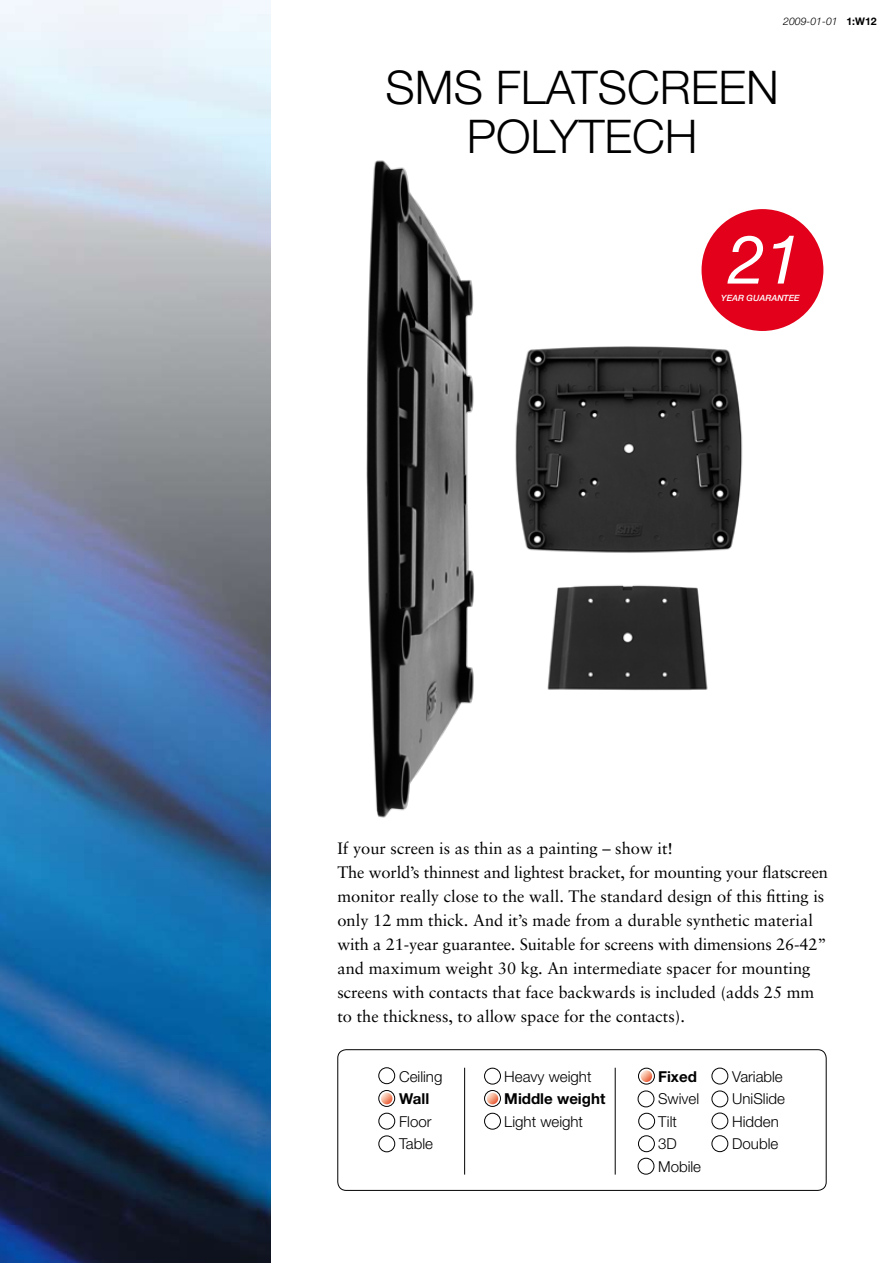
<style>
.page{position:relative;width:893px;height:1263px;background:#fff}
.page>*{position:absolute;margin:0;border:0;box-sizing:border-box;transform-origin:0 0}
.t1{font:italic 67.35px "Helvetica Neue";color:#fff}
.t2{font:300 46.5px/49.5px "Helvetica Neue";color:#000;text-align:center}
.t3{font:16.5px/24px "Sabon";color:#000}
.t4{font:300 15.15px/22.6px "Helvetica Neue";color:#000}
.t5{font:700 15.15px "Helvetica Neue";color:#000}
.t6{font:italic 300 10.5px "Helvetica Neue";color:#000}
.t7{font:italic 500 8.55px "Helvetica Neue";color:#fff}
.s1{font-weight:700;font-style:normal}
</style>
<div class="page">
<img style="left:0;top:0;width:270px;height:1263px">
<div style="left:701px;top:209px;width:122px;height:122px;background:#e2001a;border-radius:50%"></div>
<div style="left:337px;top:1049px;width:489px;height:142px;border:1px solid #000;border-radius:9px"></div>
<div style="left:378px;top:1113px;width:17px;height:16px;border:1px solid #000;border-radius:50%"></div>
<div style="left:378px;top:1135px;width:17px;height:17px;border:1px solid #000;border-radius:50%"></div>
<div style="left:638px;top:1090px;width:16px;height:17px;border:1px solid #000;border-radius:50%"></div>
<div style="left:638px;top:1158px;width:16px;height:16px;border:1px solid #000;border-radius:50%"></div>
<div style="left:711px;top:1068px;width:17px;height:16px;border:1px solid #000;border-radius:50%"></div>
<div style="left:711px;top:1090px;width:17px;height:17px;border:1px solid #000;border-radius:50%"></div>
<div style="left:711px;top:1113px;width:17px;height:16px;border:1px solid #000;border-radius:50%"></div>
<div style="left:711px;top:1135px;width:17px;height:17px;border:1px solid #000;border-radius:50%"></div>
<div style="left:484px;top:1113px;width:17px;height:16px;border:1px solid #000;border-radius:50%"></div>
<div style="left:484px;top:1068px;width:17px;height:16px;border:1px solid #000;border-radius:50%"></div>
<div style="left:638px;top:1135px;width:17px;height:17px;border:1px solid #000;border-radius:50%"></div>
<hr style="left:464px;top:1068px;width:1px;height:106px;background:#000">
<hr style="left:615px;top:1068px;width:1px;height:106px;background:#000">
<div style="left:378px;top:1067px;width:17px;height:17px;border:1px solid #000;border-radius:50%"></div>
<div style="left:484px;top:1090px;width:17px;height:17px;border:1px solid #000;border-radius:50%"></div>
<svg style="left:487px;top:1092px;width:11px;height:12px"></svg>
<div style="left:638px;top:1068px;width:17px;height:16px;border:1px solid #000;border-radius:50%"></div>
<svg style="left:641px;top:1070px;width:11px;height:12px"></svg>
<div style="left:638px;top:1113px;width:17px;height:16px;border:1px solid #000;border-radius:50%"></div>
<div style="left:378px;top:1090px;width:17px;height:17px;border:1px solid #000;border-radius:50%"></div>
<svg style="left:381px;top:1092px;width:11px;height:12px"></svg>
<img style="left:366px;top:160px;width:109px;height:658px">
<img style="left:515px;top:346px;width:228px;height:345px">
<p class="t6" style="left:783px;top:15px;width:95px">2009-01-01 <span class="s1">1:W12</span></p>
<h2 class="t2" style="left:386px;top:61px;width:395px">SMS FLATSCREEN<br>POLYTECH</h2>
<h1 class="t1" style="left:728px;top:219px;width:76px">21</h1>
<p class="t7" style="left:721px;top:293px;width:80px">YEAR GUARANTEE</p>
<p class="t3" style="left:337px;top:836px;width:492px">If your screen is as thin as a painting – show it!<br>The world’s thinnest and lightest bracket, for mounting your flatscreen monitor really close to the wall. The standard design of this fitting is only 12 mm thick. And it’s made from a durable synthetic material with a 21-year guarantee. Suitable for screens with dimensions 26-42” and maximum weight 30 kg. An intermediate spacer for mounting screens with contacts that face backwards is included (adds 25 mm to the thickness, to allow space for the contacts).</p>
<p class="t4" style="left:399px;top:1064px;width:45px">Ceiling</p>
<p class="t5" style="left:399px;top:1089px;width:32px">Wall</p>
<p class="t4" style="left:399px;top:1110px;width:35px">Floor<br>Table</p>
<p class="t4" style="left:504px;top:1064px;width:89px">Heavy weight</p>
<p class="t5" style="left:504px;top:1089px;width:103px">Middle weight</p>
<p class="t4" style="left:504px;top:1110px;width:80px">Light weight</p>
<p class="t5" style="left:658px;top:1067px;width:40px">Fixed</p>
<p class="t4" style="left:658px;top:1087px;width:45px">Swivel<br>Tilt<br>3D<br>Mobile</p>
<p class="t4" style="left:732px;top:1064px;width:54px">Variable<br>UniSlide<br>Hidden<br>Double</p>
</div>
